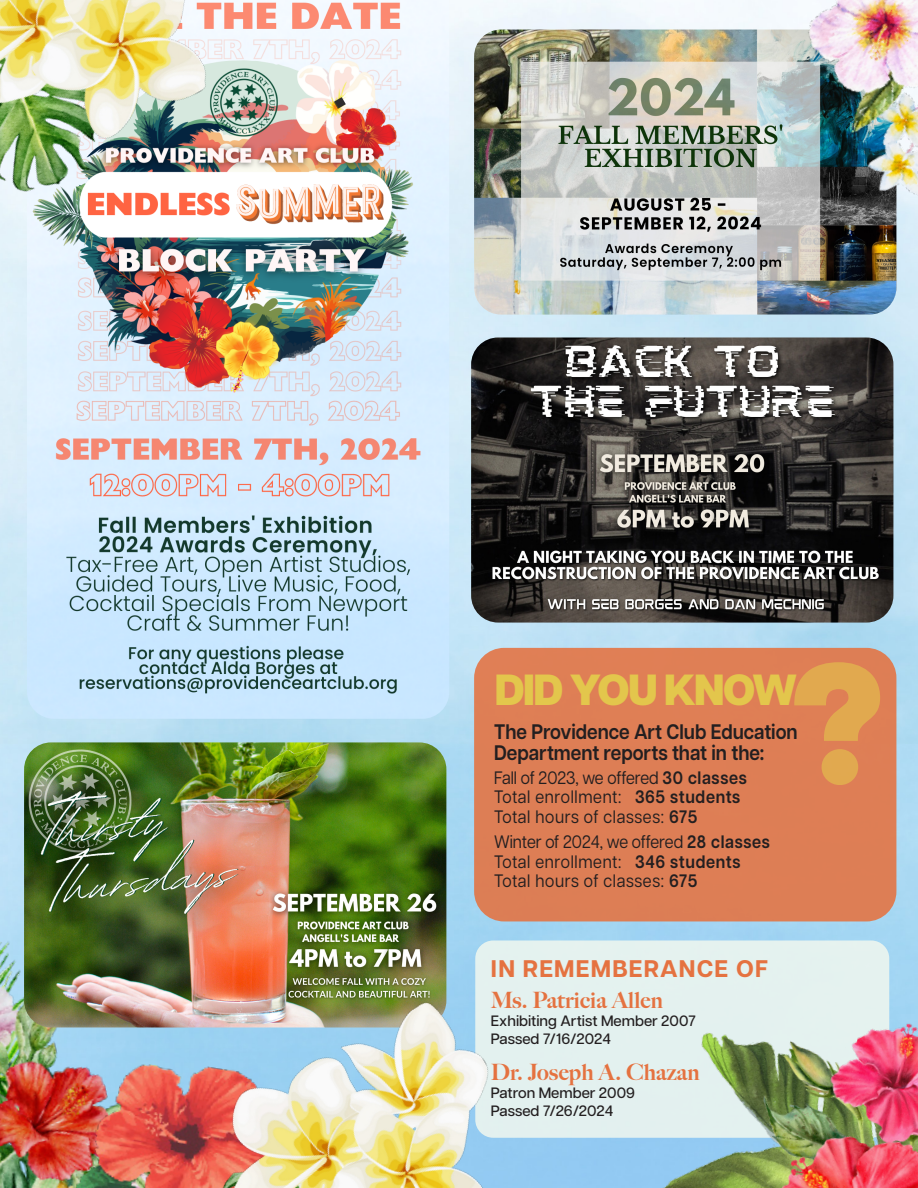
<style>
.page{position:relative;width:918px;height:1188px;background:#fff}
.page>*{position:absolute;margin:0;border:0;box-sizing:border-box;transform-origin:0 0}
.t1{font:800 171.45px "Articulat CF";color:#e3c64c}
.t2{font:800 43.5px "Articulat CF";letter-spacing:-.05em;color:#e3c64c}
.t3{font:700 24px "Articulat CF";letter-spacing:.05em;color:#e57240}
.t4{font:900 22.5px "Big Caslon FB";letter-spacing:.01em;color:#e57240}
.t5{font:600 21px/21px "Articulat CF";color:#231f20;scale:.9 1}
.t6{font:18px/19.5px "Articulat CF";letter-spacing:.03em;color:#231f20;scale:.9 1}
.t7{font:500 15px/18px "Articulat CF";color:#231f20}
.s1{font-weight:600}
</style>
<div class="page">
<img style="left:0;top:0;width:918px;height:934px">
<img style="left:27px;top:0;width:422px;height:719px">
<img style="left:0;top:849px;width:32px;height:339px">
<img style="left:32px;top:1028px;width:96px;height:160px">
<img style="left:24px;top:742px;width:422px;height:286px">
<img style="left:474px;top:30px;width:422px;height:285px">
<img style="left:471px;top:338px;width:422px;height:285px">
<img style="left:753px;top:0;width:165px;height:235px">
<img style="left:128px;top:934px;width:429px;height:254px">
<img style="left:0;top:0;width:346px;height:302px">
<div style="left:474px;top:648px;width:422px;height:273px;background:#de7e55;border-radius:30px"></div>
<img style="left:557px;top:843px;width:361px;height:345px">
<h1 class="t1" style="left:787px;top:594px;width:103px">?</h1>
<p class="t2" style="left:494px;top:657px;width:304px">DID YOU KNOW</p>
<p class="t5" style="left:494px;top:720px;width:339px">The Providence Art Club Education<br>Department reports that in the:</p>
<p class="t6" style="left:494px;top:766px;width:282px">Fall of 2023, we offered <span class="s1">30 classes<br></span>Total enrollment: <span class="s1">365 students<br></span>Total hours of classes: <span class="s1">675</span></p>
<p class="t6" style="left:494px;top:831px;width:308px">Winter of 2024, we offered <span class="s1">28 classes<br></span>Total enrollment: <span class="s1">346 students<br></span>Total hours of classes: <span class="s1">675</span></p>
<p class="t3" style="left:491px;top:951px;width:279px">IN REMEMBERANCE OF</p>
<p class="t4" style="left:491px;top:987px;width:173px">Ms. Patricia Allen</p>
<p class="t7" style="left:491px;top:1011px;width:206px">Exhibiting Artist Member 2007<br>Passed 7/16/2024</p>
<p class="t4" style="left:491px;top:1059px;width:210px">Dr. Joseph A. Chazan</p>
<p class="t7" style="left:491px;top:1083px;width:146px">Patron Member 2009<br>Passed 7/26/2024</p>
</div>
